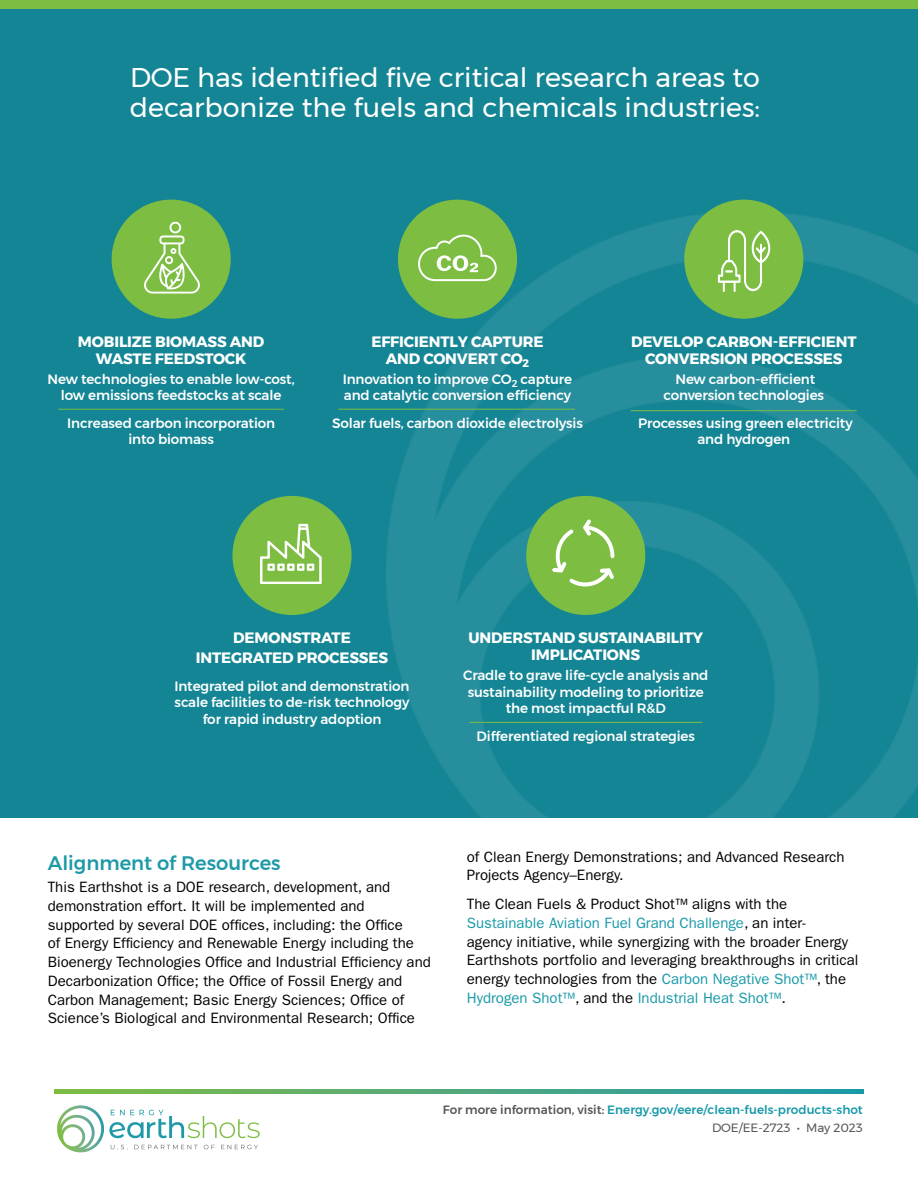
<style>
.page{position:relative;width:918px;height:1188px;background:#fff}
.page>*{position:absolute;margin:0;border:0;box-sizing:border-box;transform-origin:0 0}
.t1{font:27px "Montserrat";color:#fff}
.t2{font:500 19.5px "Montserrat";color:#1e99a8}
.body_text{font:15px/18.8px "ITC Franklin Gothic Std";color:#000101}
.body_text-2{font:700 15px/16.8px "Montserrat";letter-spacing:-.01em;color:#fff;text-align:center}
.t3{font:15px "ITC Franklin Gothic Std";color:#1899a9}
.body_text-3{font:500 13.5px/16.5px "Montserrat";letter-spacing:-.01em;color:#fff;text-align:center}
.intro_statement{font:500 12px "Montserrat";color:#1899a9}
.intro_statement-2{font:12px "Montserrat";color:#555659}
.s1{color:#000101}
.s2{color:#1899a9}
.s3{color:#555659}
</style>
<div class="page">
<div style="left:0;top:0;width:918px;height:817px;background:#148594"></div>
<img style="left:386px;top:212px;width:532px;height:605px">
<div style="left:0;top:0;width:918px;height:9px;background:#7cbd42"></div>
<div style="left:398px;top:200px;width:119px;height:119px;background:#7cbd42;border-radius:50%"></div>
<hr style="left:338px;top:409px;width:237px;height:1px;background:#7cbd42">
<div style="left:112px;top:200px;width:119px;height:119px;background:#7cbd42;border-radius:50%"></div>
<hr style="left:58px;top:409px;width:226px;height:1px;background:#7cbd42">
<div style="left:684px;top:200px;width:119px;height:119px;background:#7cbd42;border-radius:50%"></div>
<hr style="left:631px;top:410px;width:226px;height:1px;background:#7cbd42">
<div style="left:232px;top:496px;width:120px;height:119px;background:#7cbd42;border-radius:50%"></div>
<div style="left:526px;top:496px;width:119px;height:119px;background:#7cbd42;border-radius:50%"></div>
<hr style="left:469px;top:722px;width:233px;height:1px;background:#7cbd42">
<svg style="left:144px;top:221px;width:56px;height:73px"></svg>
<svg style="left:418px;top:235px;width:79px;height:46px"></svg>
<svg style="left:718px;top:230px;width:52px;height:62px"></svg>
<svg style="left:260px;top:524px;width:62px;height:60px"></svg>
<svg style="left:552px;top:519px;width:62px;height:67px"></svg>
<svg style="left:54px;top:1090px;width:810px;height:3px;background:#50a979"></svg>
<svg style="left:57px;top:1105px;width:203px;height:48px"></svg>
<h1 class="t1" style="left:130px;top:57px;width:631px">DOE has identified five critical research areas to</h1>
<h1 class="t1" style="left:130px;top:86px;width:632px">decarbonize the fuels and chemicals industries:</h1>
<p class="body_text-2" style="left:78px;top:333px;width:188px">MOBILIZE BIOMASS AND<br>WASTE FEEDSTOCK</p>
<p class="body_text-3" style="left:48px;top:371px;width:249px">New technologies to enable low-cost, low emissions feedstocks at scale</p>
<p class="body_text-3" style="left:67px;top:415px;width:209px">Increased carbon incorporation into biomass</p>
<p class="body_text-2" style="left:371px;top:333px;width:174px">EFFICIENTLY CAPTURE<br>AND CONVERT CO<sub>2</sub></p>
<p class="body_text-3" style="left:343px;top:370px;width:231px;text-align:left">Innovation to improve CO<sub>2</sub> capture and catalytic conversion efficiency</p>
<p class="body_text-3" style="left:332px;top:414px;width:252px">Solar fuels, carbon dioxide electrolysis</p>
<p class="body_text-2" style="left:631px;top:333px;width:227px">DEVELOP CARBON-EFFICIENT<br>CONVERSION PROCESSES</p>
<p class="body_text-3" style="left:664px;top:371px;width:162px">New carbon-efficient conversion technologies</p>
<p class="body_text-3" style="left:638px;top:415px;width:216px">Processes using green electricity and hydrogen</p>
<p class="body_text-2" style="left:196px;top:628px;width:194px;line-height:19.8px">DEMONSTRATE<br>INTEGRATED PROCESSES</p>
<p class="body_text-3" style="left:174px;top:678px;width:237px">Integrated pilot and demonstration scale facilities to de-risk technology for rapid industry adoption</p>
<p class="body_text-2" style="left:468px;top:630px;width:236px">UNDERSTAND SUSTAINABILITY<br>IMPLICATIONS</p>
<p class="body_text-3" style="left:463px;top:667px;width:247px">Cradle to grave life-cycle analysis and sustainability modeling to prioritize the most impactful R&amp;D</p>
<p class="body_text-3" style="left:477px;top:728px;width:220px">Differentiated regional strategies</p>
<h1 class="t2" style="left:48px;top:848px;width:234px">Alignment of Resources</h1>
<p class="body_text" style="left:48px;top:878px;width:385px">This Earthshot is a DOE research, development, and demonstration effort. It will be implemented and supported by several DOE offices, including: the Office<br>of Energy Efficiency and Renewable Energy including the Bioenergy Technologies Office and Industrial Efficiency and Decarbonization Office; the Office of Fossil Energy and Carbon Management; Basic Energy Sciences; Office of Science’s Biological and Environmental Research; Office</p>
<p class="body_text" style="left:467px;top:847px;width:379px">of Clean Energy Demonstrations; and Advanced Research<br>Projects Agency–Energy.</p>
<p class="body_text" style="left:467px;top:895px;width:322px">The Clean Fuels &amp; Product Shot™ aligns with the</p>
<p class="t3" style="left:467px;top:914px;width:340px">Sustainable Aviation Fuel Grand Challenge<span class="s1">, an inter-</span></p>
<p class="body_text" style="left:467px;top:932px;width:393px">agency initiative, while synergizing with the broader Energy<br>Earthshots portfolio and leveraging breakthroughs in critical energy technologies from the <span class="s2">Carbon Negative Shot™</span>, the</p>
<p class="t3" style="left:467px;top:989px;width:321px">Hydrogen Shot™<span class="s1">, and the</span> Industrial Heat Shot™<span class="s1">.</span></p>
<p class="intro_statement" style="left:443px;top:1100px;width:421px"><span class="s3">For more information, visit:</span> Energy.gov/eere/clean-fuels-products-shot</p>
<p class="intro_statement-2" style="left:712px;top:1119px;width:152px">DOE/EE-2723 • May 2023</p>
</div>
